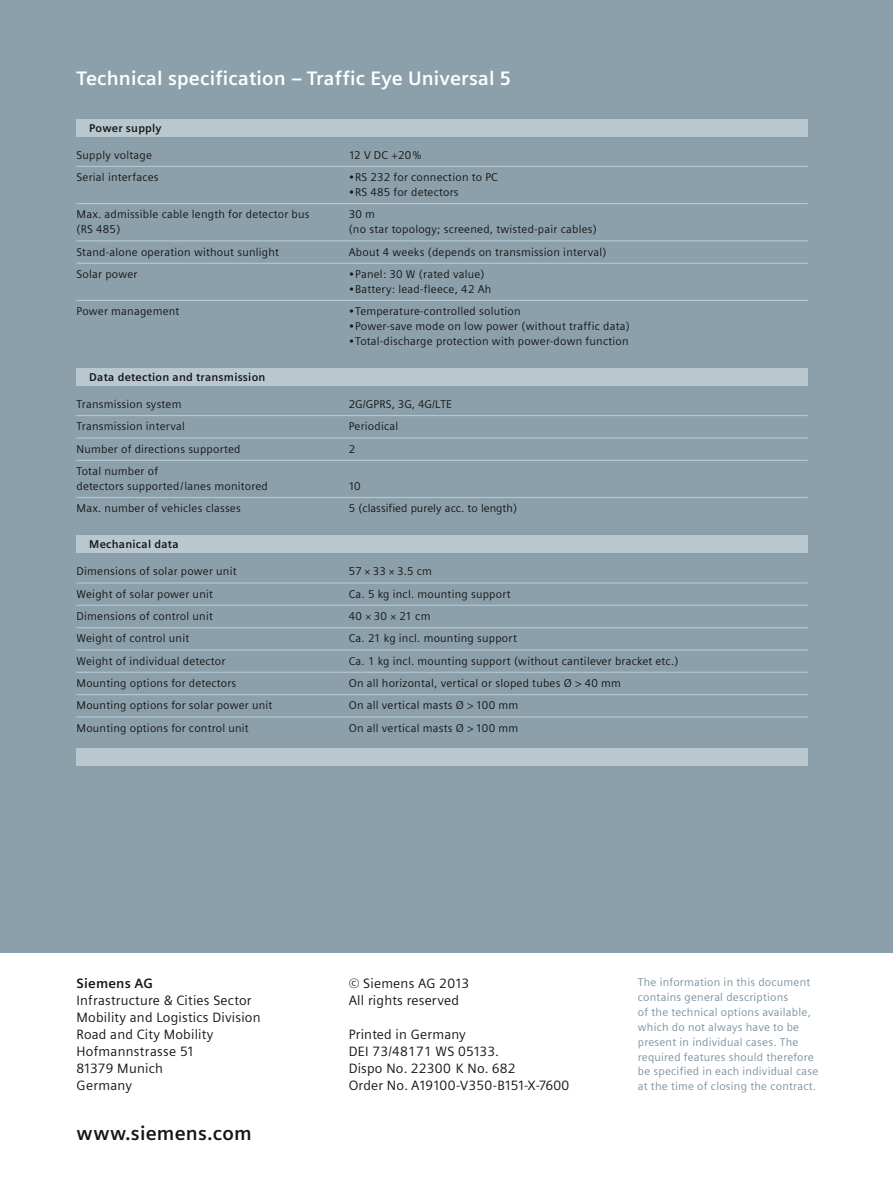
<style>
.page{position:relative;width:893px;height:1191px;background:#fff}
.page>*{position:absolute;margin:0;border:0;box-sizing:border-box;transform-origin:0 0}
.t1{font:700 19.5px "Siemens Sans";letter-spacing:.01em;color:#fff}
.t2{font:700 19.5px "Siemens Sans";letter-spacing:.01em;color:#151616}
.t3{font:13.5px/17px "Siemens Sans";letter-spacing:.015em;color:#151616}
.t4{font:700 13.5px "Siemens Sans";letter-spacing:.015em;color:#151616}
.t5{font:11.25px/14.9px "Siemens Sans";letter-spacing:.02em;color:#151616}
.t6{font:11.25px/14.9px "Siemens Sans";letter-spacing:.02em;color:#7a929f}
.t7{font:700 11.25px "Siemens Sans";letter-spacing:.02em;color:#151616}
.t8{font:11.25px "Siemens Sans";color:#151616}
</style>
<div class="page">
<div style="left:0;top:0;width:893px;height:952px;background:#8ca0ab"></div>
<div style="left:77px;top:119px;width:731px;height:17px;background:#b9c7cf"></div>
<hr style="left:77px;top:166px;width:731px;height:1px;background:#b9c7cf">
<div style="left:77px;top:368px;width:731px;height:17px;background:#b9c7cf"></div>
<div style="left:77px;top:536px;width:731px;height:17px;background:#b9c7cf"></div>
<div style="left:77px;top:748px;width:731px;height:17px;background:#b9c7cf"></div>
<hr style="left:77px;top:203px;width:731px;height:1px;background:#b9c7cf">
<hr style="left:77px;top:240px;width:731px;height:1px;background:#b9c7cf">
<hr style="left:77px;top:263px;width:731px;height:1px;background:#b9c7cf">
<hr style="left:77px;top:300px;width:731px;height:1px;background:#b9c7cf">
<hr style="left:77px;top:415px;width:731px;height:1px;background:#b9c7cf">
<hr style="left:77px;top:437px;width:731px;height:1px;background:#b9c7cf">
<hr style="left:77px;top:460px;width:731px;height:1px;background:#b9c7cf">
<hr style="left:77px;top:497px;width:731px;height:1px;background:#b9c7cf">
<hr style="left:77px;top:582px;width:731px;height:1px;background:#b9c7cf">
<hr style="left:77px;top:604px;width:731px;height:2px;background:#b9c7cf">
<hr style="left:77px;top:627px;width:731px;height:1px;background:#b9c7cf">
<hr style="left:77px;top:649px;width:731px;height:1px;background:#b9c7cf">
<hr style="left:77px;top:671px;width:731px;height:2px;background:#b9c7cf">
<hr style="left:77px;top:694px;width:731px;height:1px;background:#b9c7cf">
<hr style="left:77px;top:716px;width:731px;height:1px;background:#b9c7cf">
<h1 class="t1" style="left:77px;top:70px;width:436px">Technical specification – Traffic Eye Universal 5</h1>
<p class="t7" style="left:89px;top:123px;width:74px">Power supply</p>
<p class="t5" style="left:77px;top:148px;width:77px">Supply voltage</p>
<p class="t5" style="left:349px;top:148px;width:74px">12 V DC +20%</p>
<p class="t5" style="left:77px;top:171px;width:84px">Serial interfaces</p>
<p class="t5" style="left:349px;top:171px;width:151px">• RS 232 for connection to PC</p>
<p class="t5" style="left:349px;top:186px;width:111px">• RS 485 for detectors</p>
<p class="t5" style="left:77px;top:208px;width:234px">Max. admissible cable length for detector bus</p>
<p class="t5" style="left:349px;top:208px;width:28px">30 m</p>
<p class="t5" style="left:77px;top:223px;width:45px">(RS 485)</p>
<p class="t5" style="left:349px;top:223px;width:250px">(no star topology; screened, twisted-pair cables)</p>
<p class="t5" style="left:77px;top:245px;width:204px">Stand-alone operation without sunlight</p>
<p class="t5" style="left:349px;top:245px;width:259px">About 4 weeks (depends on transmission interval)</p>
<p class="t5" style="left:77px;top:267px;width:63px">Solar power</p>
<p class="t5" style="left:349px;top:267px;width:137px">• Panel: 30 W (rated value)</p>
<p class="t5" style="left:349px;top:282px;width:144px">• Battery: lead-fleece, 42 Ah</p>
<p class="t5" style="left:77px;top:305px;width:104px">Power management</p>
<p class="t5" style="left:349px;top:305px;width:173px">• Temperature-controlled solution</p>
<p class="t5" style="left:349px;top:320px;width:283px">• Power-save mode on low power (without traffic data)</p>
<p class="t5" style="left:349px;top:334px;width:281px">• Total-discharge protection with power-down function</p>
<p class="t7" style="left:89px;top:373px;width:178px">Data detection and transmission</p>
<p class="t5" style="left:77px;top:398px;width:106px">Transmission system</p>
<p class="t8" style="left:349px;top:399px;width:105px">2G/GPRS, 3G, 4G/LTE</p>
<p class="t5" style="left:77px;top:420px;width:110px">Transmission interval</p>
<p class="t5" style="left:349px;top:420px;width:51px">Periodical</p>
<p class="t5" style="left:77px;top:442px;width:165px">Number of directions supported</p>
<p class="t5" style="left:349px;top:442px;width:8px">2</p>
<p class="t5" style="left:77px;top:465px;width:193px">Total number of<br>detectors supported/lanes monitored</p>
<p class="t5" style="left:349px;top:479px;width:14px">10</p>
<p class="t5" style="left:77px;top:502px;width:166px">Max. number of vehicles classes</p>
<p class="t8" style="left:349px;top:502px;width:170px">5 (classified purely acc. to length)</p>
<p class="t7" style="left:89px;top:540px;width:91px">Mechanical data</p>
<p class="t5" style="left:77px;top:565px;width:162px">Dimensions of solar power unit</p>
<p class="t5" style="left:349px;top:565px;width:85px">57 × 33 × 3.5 cm</p>
<p class="t5" style="left:77px;top:587px;width:138px">Weight of solar power unit</p>
<p class="t5" style="left:349px;top:587px;width:164px">Ca. 5 kg incl. mounting support</p>
<p class="t5" style="left:77px;top:610px;width:138px">Dimensions of control unit</p>
<p class="t5" style="left:349px;top:610px;width:83px">40 × 30 × 21 cm</p>
<p class="t5" style="left:77px;top:632px;width:114px">Weight of control unit</p>
<p class="t5" style="left:349px;top:632px;width:170px">Ca. 21 kg incl. mounting support</p>
<p class="t5" style="left:77px;top:654px;width:150px">Weight of individual detector</p>
<p class="t5" style="left:349px;top:654px;width:331px">Ca. 1 kg incl. mounting support (without cantilever bracket etc.)</p>
<p class="t5" style="left:77px;top:676px;width:161px">Mounting options for detectors</p>
<p class="t5" style="left:349px;top:676px;width:274px">On all horizontal, vertical or sloped tubes Ø &gt; 40 mm</p>
<p class="t5" style="left:77px;top:699px;width:197px">Mounting options for solar power unit</p>
<p class="t5" style="left:349px;top:699px;width:171px">On all vertical masts Ø &gt; 100 mm</p>
<p class="t5" style="left:77px;top:721px;width:174px">Mounting options for control unit</p>
<p class="t5" style="left:349px;top:721px;width:171px">On all vertical masts Ø &gt; 100 mm</p>
<p class="t4" style="left:77px;top:977px;width:78px">Siemens AG</p>
<p class="t3" style="left:77px;top:992px;width:186px">Infrastructure &amp; Cities Sector<br>Mobility and Logistics Division<br>Road and City Mobility<br>Hofmannstrasse 51<br>81379 Munich<br>Germany</p>
<h1 class="t2" style="left:77px;top:1125px;width:177px">www.siemens.com</h1>
<p class="t3" style="left:349px;top:975px;width:122px">© Siemens AG 2013<br>All rights reserved</p>
<p class="t3" style="left:349px;top:1026px;width:222px">Printed in Germany<br>DEI 73/48171 WS 05133.<br>Dispo No. 22300 K No. 682<br>Order No. A19100-V350-B151-X-7600</p>
<p class="t6" style="left:638px;top:975px;width:182px">The information in this document contains general descriptions<br>of the technical options available, which do not always have to be present in individual cases. The required features should therefore be specified in each individual case at the time of closing the contract.</p>
</div>
